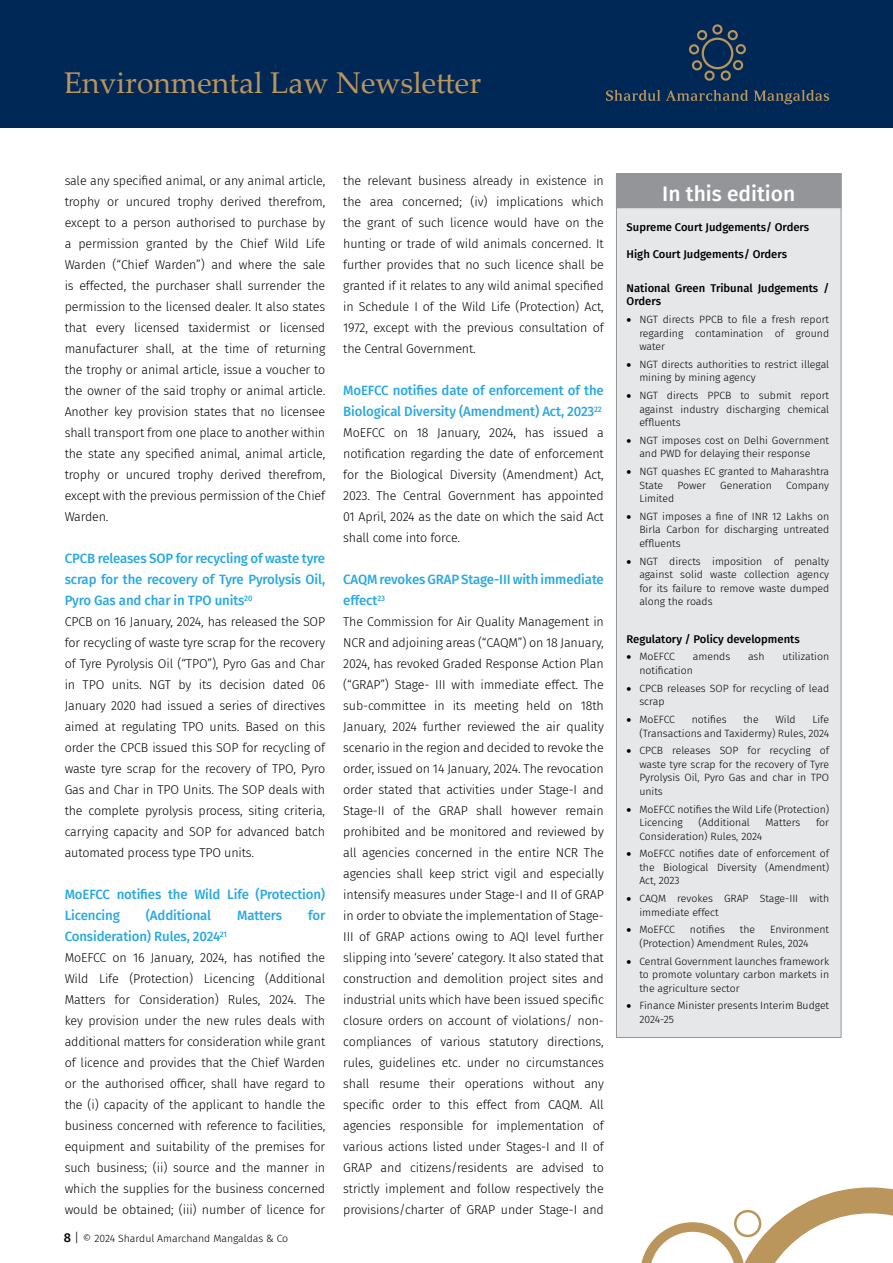
<style>
.page{position:relative;width:893px;height:1263px;background:#fff}
.page>*{position:absolute;margin:0;border:0;box-sizing:border-box;transform-origin:0 0}
.t1{font:30px "Palatino Linotype";color:#ba955c}
.t2{font:500 21px "Fira Sans";color:#fff}
.t3{font:500 13.5px/21px "Fira Sans";letter-spacing:-.01em;color:#2aa9e0}
.t4{font:300 12.75px/21px "Fira Sans";letter-spacing:-.01em;color:#000;text-align:justify}
.t5{font:500 11.25px/13.5px "Fira Sans";color:#000}
.t6{font:300 10.5px/13.5px "Fira Sans";color:#000;text-align:justify}
.s1{font-weight:500;font-size:12.75px}
.s2{font-size:12.75px}
</style>
<div class="page">
<svg style="left:641px;top:1187px;width:252px;height:76px"></svg>
<div style="left:0;top:0;width:893px;height:128px;background:#002856"></div>
<svg style="left:606px;top:90px;width:54px;height:11px"></svg>
<svg style="left:666px;top:90px;width:82px;height:11px"></svg>
<svg style="left:754px;top:90px;width:75px;height:14px"></svg>
<svg style="left:689px;top:24px;width:57px;height:57px"></svg>
<div style="left:616px;top:173px;width:225px;height:865px;background:#e6e7e8;border:1px solid #939598"></div>
<div style="left:616px;top:174px;width:225px;height:34px;background:#939598"></div>
<div style="left:616px;top:173px;width:225px;height:35px;border:1px solid #939598"></div>
<h1 class="t1" style="left:64px;top:61px;width:419px">Environmental Law Newsletter</h1>
<p class="t4" style="left:65px;top:170px;width:262px">sale any specified animal, or any animal article, trophy or uncured trophy derived therefrom, except to a person authorised to purchase by a permission granted by the Chief Wild Life Warden (“Chief Warden”) and where the sale is effected, the purchaser shall surrender the permission to the licensed dealer. It also states that every licensed taxidermist or licensed manufacturer shall, at the time of returning the trophy or animal article, issue a voucher to the owner of the said trophy or animal article.<br>Another key provision states that no licensee shall transport from one place to another within the state any specified animal, animal article, trophy or uncured trophy derived therefrom, except with the previous permission of the Chief Warden.</p>
<p class="t3" style="left:65px;top:547px;width:262px;text-align:justify">CPCB releases SOP for recycling of waste tyre scrap for the recovery of Tyre Pyrolysis Oil, Pyro Gas and char in TPO units<sup>20</sup></p>
<p class="t4" style="left:65px;top:611px;width:262px">CPCB on 16 January, 2024, has released the SOP for recycling of waste tyre scrap for the recovery of Tyre Pyrolysis Oil (“TPO”), Pyro Gas and Char in TPO units. NGT by its decision dated 06<br>January 2020 had issued a series of directives aimed at regulating TPO units. Based on this order the CPCB issued this SOP for recycling of waste tyre scrap for the recovery of TPO, Pyro Gas and Char in TPO Units. The SOP deals with the complete pyrolysis process, siting criteria, carrying capacity and SOP for advanced batch automated process type TPO units.</p>
<p class="t3" style="left:65px;top:883px;width:262px">MoEFCC notifies the Wild Life (Protection)<br>Licencing</p>
<p class="t3" style="left:146px;top:904px;width:67px">(Additional</p>
<p class="t3" style="left:237px;top:904px;width:47px">Matters</p>
<p class="t3" style="left:308px;top:904px;width:19px">for</p>
<p class="t3" style="left:65px;top:925px;width:164px">Consideration) Rules, 2024<sup>21</sup></p>
<p class="t4" style="left:65px;top:947px;width:262px">MoEFCC on 16 January, 2024, has notified the Wild Life (Protection) Licencing (Additional Matters for Consideration) Rules, 2024. The key provision under the new rules deals with additional matters for consideration while grant of licence and provides that the Chief Warden or the authorised officer, shall have regard to the (i) capacity of the applicant to handle the business concerned with reference to facilities, equipment and suitability of the premises for such business; (ii) source and the manner in which the supplies for the business concerned would be obtained; (iii) number of licence for</p>
<p class="t6" style="left:64px;top:1231px;width:226px"><span class="s1">8</span> <span class="s2">|</span> © 2024 Shardul Amarchand Mangaldas &amp; Co</p>
<p class="t4" style="left:343px;top:170px;width:262px">the relevant business already in existence in the area concerned; (iv) implications which the grant of such licence would have on the hunting or trade of wild animals concerned. It further provides that no such licence shall be granted if it relates to any wild animal specified in Schedule I of the Wild Life (Protection) Act, 1972, except with the previous consultation of the Central Government.</p>
<p class="t3" style="left:343px;top:379px;width:262px">MoEFCC notifies date of enforcement of the<br>Biological Diversity (Amendment) Act, 2023<sup>22</sup></p>
<p class="t4" style="left:343px;top:422px;width:262px">MoEFCC on 18 January, 2024, has issued a notification regarding the date of enforcement for the Biological Diversity (Amendment) Act, 2023. The Central Government has appointed 01 April, 2024 as the date on which the said Act shall come into force.</p>
<p class="t3" style="left:343px;top:568px;width:262px">CAQM revokes GRAP Stage-III with immediate effect<sup>23</sup></p>
<p class="t4" style="left:343px;top:611px;width:262px">The Commission for Air Quality Management in NCR and adjoining areas (“CAQM”) on 18 January, 2024, has revoked Graded Response Action Plan (“GRAP”) Stage- III with immediate effect. The sub-committee in its meeting held on 18th January, 2024 further reviewed the air quality scenario in the region and decided to revoke the order, issued on 14 January, 2024. The revocation order stated that activities under Stage-I and Stage-II of the GRAP shall however remain prohibited and be monitored and reviewed by all agencies concerned in the entire NCR The agencies shall keep strict vigil and especially intensify measures under Stage-I and II of GRAP in order to obviate the implementation of Stage-III of GRAP actions owing to AQI level further slipping into ‘severe’ category. It also stated that construction and demolition project sites and industrial units which have been issued specific closure orders on account of violations/ non&shy;compliances of various statutory directions, rules, guidelines etc. under no circumstances shall resume their operations without any specific order to this effect from CAQM. All agencies responsible for implementation of various actions listed under Stages-I and II of GRAP and citizens/residents are advised to strictly implement and follow respectively the provisions/charter of GRAP under Stage-I and</p>
<h2 class="t2" style="left:662px;top:176px;width:135px">In this edition</h2>
<p class="t5" style="left:627px;top:220px;width:184px">Supreme Court Judgements/ Orders</p>
<p class="t5" style="left:627px;top:247px;width:162px">High Court Judgements/ Orders</p>
<p class="t5" style="left:627px;top:281px;width:204px">National Green Tribunal Judgements /<br>Orders</p>
<p class="t6" style="left:639px;top:313px;width:191px;text-indent:-13px">• NGT directs PPCB to file a fresh report regarding contamination of ground water</p>
<p class="t6" style="left:639px;top:357px;width:191px;text-indent:-13px">• NGT directs authorities to restrict illegal mining by mining agency</p>
<p class="t6" style="left:639px;top:389px;width:191px;text-indent:-13px">• NGT directs PPCB to submit report against industry discharging chemical effluents</p>
<p class="t6" style="left:627px;top:433px;width:204px;text-align:center">• NGT imposes cost on Delhi Government and PWD for delaying their response</p>
<p class="t6" style="left:639px;top:465px;width:191px;text-indent:-13px">• NGT quashes EC granted to Maharashtra<br>State</p>
<p class="t6" style="left:677px;top:478px;width:30px">Power</p>
<p class="t6" style="left:720px;top:478px;width:53px">Generation</p>
<p class="t6" style="left:786px;top:478px;width:45px">Company</p>
<p class="t6" style="left:639px;top:492px;width:36px">Limited</p>
<p class="t6" style="left:639px;top:509px;width:191px;text-indent:-13px">• NGT imposes a fine of INR 12 Lakhs on Birla Carbon for discharging untreated effluents</p>
<p class="t6" style="left:639px;top:554px;width:191px;text-indent:-13px">• NGT directs imposition of penalty against solid waste collection agency for its failure to remove waste dumped along the roads</p>
<p class="t5" style="left:627px;top:631px;width:175px">Regulatory / Policy developments</p>
<p class="t6" style="left:627px;top:650px;width:50px">• MoEFCC</p>
<p class="t6" style="left:693px;top:650px;width:39px">amends</p>
<p class="t6" style="left:748px;top:650px;width:18px">ash</p>
<p class="t6" style="left:782px;top:650px;width:48px">utilization</p>
<p class="t6" style="left:639px;top:663px;width:55px">notification</p>
<p class="t6" style="left:639px;top:681px;width:191px;text-indent:-13px">• CPCB releases SOP for recycling of lead scrap</p>
<p class="t6" style="left:627px;top:712px;width:50px">• MoEFCC</p>
<p class="t6" style="left:692px;top:712px;width:36px">notifies</p>
<p class="t6" style="left:743px;top:712px;width:17px">the</p>
<p class="t6" style="left:775px;top:712px;width:22px">Wild</p>
<p class="t6" style="left:639px;top:712px;width:191px;text-align:right">Life<br>(Transactions and Taxidermy) Rules, 2024</p>
<p class="t6" style="left:639px;top:744px;width:191px;text-indent:-13px">• CPCB releases SOP for recycling of waste tyre scrap for the recovery of Tyre Pyrolysis Oil, Pyro Gas and char in TPO units</p>
<p class="t6" style="left:639px;top:802px;width:191px;text-indent:-13px">• MoEFCC notifies the Wild Life (Protection)<br>Licencing</p>
<p class="t6" style="left:698px;top:815px;width:53px">(Additional</p>
<p class="t6" style="left:765px;top:815px;width:36px">Matters</p>
<p class="t6" style="left:816px;top:815px;width:15px">for</p>
<p class="t6" style="left:639px;top:829px;width:124px">Consideration) Rules, 2024</p>
<p class="t6" style="left:639px;top:847px;width:191px;text-indent:-13px">• MoEFCC notifies date of enforcement of the Biological Diversity (Amendment)<br>Act, 2023</p>
<p class="t6" style="left:639px;top:891px;width:191px;text-indent:-13px">• CAQM revokes GRAP Stage-III with immediate effect</p>
<p class="t6" style="left:627px;top:923px;width:50px">• MoEFCC</p>
<p class="t6" style="left:690px;top:923px;width:36px">notifies</p>
<p class="t6" style="left:740px;top:923px;width:17px">the</p>
<p class="t6" style="left:639px;top:923px;width:191px;text-indent:131px">Environment (Protection) Amendment Rules, 2024</p>
<p class="t6" style="left:639px;top:954px;width:191px;text-indent:-13px">• Central Government launches framework to promote voluntary carbon markets in the agriculture sector</p>
<p class="t6" style="left:639px;top:999px;width:191px;text-indent:-13px">• Finance Minister presents Interim Budget<br>2024-25</p>
</div>
